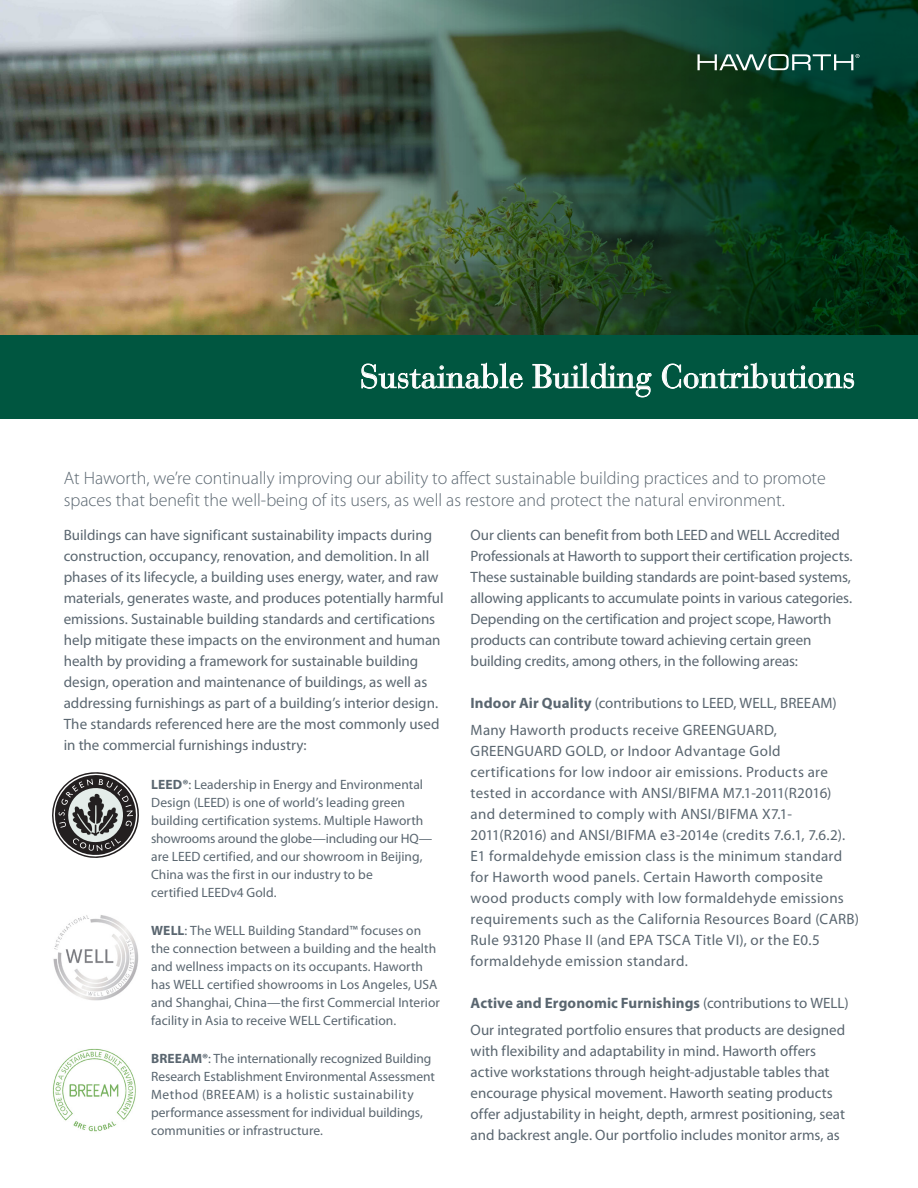
<style>
.page{position:relative;width:918px;height:1188px;background:#fff}
.page>*{position:absolute;margin:0;border:0;box-sizing:border-box;transform-origin:0 0}
.t1{font:33px "Bauer Bodoni";color:#fff}
.Intro_Copy{font:300 18px/21.6px "Myriad Pro";color:#5a6670}
.Body_Text{font:15px/21px "Myriad Pro";color:#5a6670}
.Body_Text-2{font:15px/21px "Myriad Pro";letter-spacing:.02em;color:#5a6670}
.subhead{font:700 15px "Myriad Pro";letter-spacing:.005em;color:#5a6670}
.subhead-2{font:15px "Myriad Pro";color:#5a6670}
.Body_Text-3{font:13.5px/18px "Myriad Pro";color:#5a6670}
.s1{font-weight:700}
.s2{font-weight:400}
</style>
<div class="page">
<img style="left:0;top:0;width:918px;height:335px">
<svg style="left:698px;top:54px;width:162px;height:16px"></svg>
<div style="left:0;top:335px;width:918px;height:83px;background:#005640"></div>
<svg style="left:361px;top:362px;width:162px;height:27px"></svg>
<svg style="left:532px;top:362px;width:120px;height:35px"></svg>
<svg style="left:662px;top:362px;width:192px;height:27px"></svg>
<svg style="left:52px;top:772px;width:87px;height:86px"></svg>
<img style="left:53px;top:915px;width:86px;height:85px">
<img style="left:52px;top:1048px;width:84px;height:84px">
<p class="t1" style="left:360px;top:357px;width:497px">Sustainable Building Contributions</p>
<p class="Intro_Copy" style="left:64px;top:467px;width:764px">At Haworth, we’re continually improving our ability to affect sustainable building practices and to promote spaces that benefit the well-being of its users, as well as restore and protect the natural environment.</p>
<p class="Body_Text" style="left:64px;top:525px;width:381px">Buildings can have significant sustainability impacts during construction, occupancy, renovation, and demolition. In all phases of its lifecycle, a building uses energy, water, and raw materials, generates waste, and produces potentially harmful emissions. Sustainable building standards and certifications help mitigate these impacts on the environment and human health by providing a framework for sustainable building design, operation and maintenance of buildings, as well as addressing furnishings as part of a building’s interior design.<br>The standards referenced here are the most commonly used in the commercial furnishings industry:</p>
<p class="Body_Text-3" style="left:151px;top:775px;width:283px"><span class="s1">LEED®</span>: Leadership in Energy and Environmental Design (LEED) is one of world’s leading green building certification systems. Multiple Haworth showrooms around the globe—including our HQ— are LEED certified, and our showroom in Beijing, China was the first in our industry to be<br>certified LEEDv4 Gold.</p>
<p class="Body_Text-3" style="left:151px;top:921px;width:290px"><span class="s1">WELL</span>: The WELL Building Standard™ focuses on the connection between a building and the health and wellness impacts on its occupants. Haworth has WELL certified showrooms in Los Angeles, USA and Shanghai, China—the first Commercial Interior facility in Asia to receive WELL Certification.</p>
<p class="Body_Text-3" style="left:151px;top:1049px;width:285px"><span class="s1">BREEAM®</span>: The internationally recognized Building Research Establishment Environmental Assessment Method (BREEAM) is a holistic sustainability performance assessment for individual buildings, communities or infrastructure.</p>
<p class="Body_Text" style="left:471px;top:525px;width:384px">Our clients can benefit from both LEED and WELL Accredited Professionals at Haworth to support their certification projects.<br>These sustainable building standards are point-based systems, allowing applicants to accumulate points in various categories.<br>Depending on the certification and project scope, Haworth products can contribute toward achieving certain green building credits, among others, in the following areas:</p>
<p class="subhead-2" style="left:471px;top:693px;width:368px"><span class="s1">Indoor Air Quality</span> (contributions to LEED, WELL, BREEAM)</p>
<p class="Body_Text-2" style="left:471px;top:720px;width:390px">Many Haworth products receive GREENGUARD, GREENGUARD GOLD, or Indoor Advantage Gold certifications for low indoor air emissions. Products are tested in accordance with ANSI/BIFMA M7.1-2011(R2016) and determined to comply with ANSI/BIFMA X7.1- 2011(R2016) and ANSI/BIFMA e3-2014e (credits 7.6.1, 7.6.2).<br>E1 formaldehyde emission class is the minimum standard for Haworth wood panels. Certain Haworth composite wood products comply with low formaldehyde emissions requirements such as the California Resources Board (CARB)<br>Rule 93120 Phase II (and EPA TSCA Title VI), or the E0.5 formaldehyde emission standard.</p>
<p class="subhead" style="left:471px;top:994px;width:380px">Active and Ergonomic Furnishings <span class="s2">(contributions to WELL)</span></p>
<p class="Body_Text" style="left:471px;top:1020px;width:376px">Our integrated portfolio ensures that products are designed with flexibility and adaptability in mind. Haworth offers active workstations through height-adjustable tables that encourage physical movement. Haworth seating products offer adjustability in height, depth, armrest positioning, seat and backrest angle. Our portfolio includes monitor arms, as</p>
</div>
